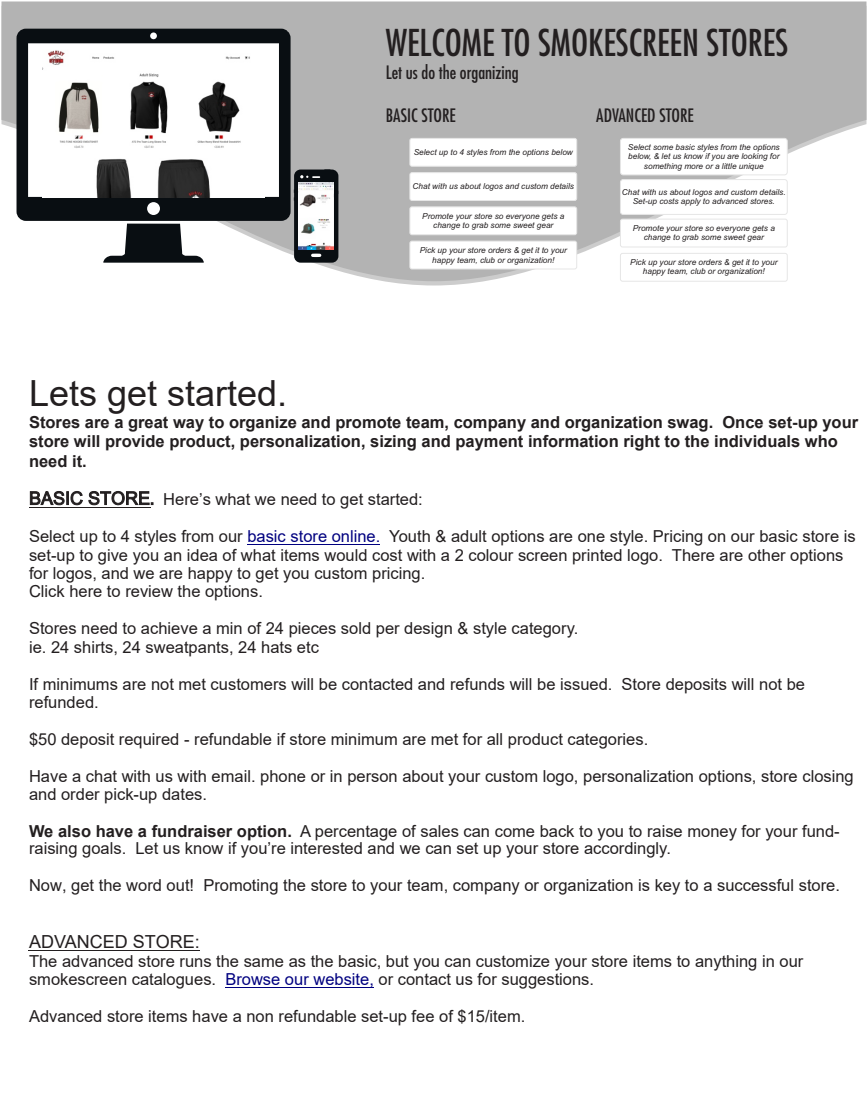
<style>
.page{position:relative;width:868px;height:1101px;background:#fff}
.page>*{position:absolute;margin:0;border:0;box-sizing:border-box;transform-origin:0 0}
.t1{font:condensed 36px "Futura Std";color:#231f20}
.t2{font:36px "Arial";color:#231f20}
.t3{font:condensed 18px "Futura Std";color:#231f20}
.t4{font:18px "Arial";color:#231f20}
.t5{font:16.5px/18.5px "Arial";color:#231f20}
.t6{font:700 16.5px/19px "Arial";color:#231f20}
.t7{font:italic 8.25px/9.1px "Arial";color:#231f20;text-align:center}
.s1{font-size:18px}
.s2{color:#000080}
.s3{font-weight:700}
</style>
<div class="page">
<svg style="left:2px;top:2px;width:864px;height:279px;fill:#b3b3b3"></svg>
<div style="left:620px;top:138px;width:167px;height:37px;background:#fff;border:1px solid #e6e6e6;border-radius:3px"></div>
<div style="left:620px;top:179px;width:167px;height:36px;background:#fff;border:1px solid #e6e6e6;border-radius:3px"></div>
<div style="left:620px;top:219px;width:167px;height:28px;background:#fff;border:1px solid #e6e6e6;border-radius:2px"></div>
<div style="left:620px;top:253px;width:167px;height:29px;background:#fff;border:1px solid #e6e6e6;border-radius:2px"></div>
<div style="left:409px;top:138px;width:168px;height:29px;background:#fff;border:1px solid #e6e6e6;border-radius:2px"></div>
<div style="left:409px;top:172px;width:168px;height:29px;background:#fff;border:1px solid #e6e6e6;border-radius:2px"></div>
<div style="left:409px;top:206px;width:168px;height:29px;background:#fff;border:1px solid #e6e6e6;border-radius:2px"></div>
<div style="left:409px;top:241px;width:168px;height:28px;background:#fff;border:1px solid #e6e6e6;border-radius:2px"></div>
<svg style="left:294px;top:169px;width:44px;height:94px"></svg>
<svg style="left:103px;top:224px;width:101px;height:39px"></svg>
<svg style="left:17px;top:29px;width:273px;height:192px;fill:#090e12"></svg>
<img style="left:298px;top:182px;width:36px;height:67px">
<img style="left:43px;top:49px;width:221px;height:148px">
<hr style="left:29px;top:507px;width:121px;height:1px;background:#231f20">
<hr style="left:248px;top:544px;width:132px;height:1px;background:#000080">
<hr style="left:29px;top:950px;width:171px;height:1px;background:#231f20">
<hr style="left:225px;top:986px;width:149px;height:1px;background:#000080">
<h1 class="t1" style="left:386px;top:26px;width:404px">WELCOME TO SMOKESCREEN STORES</h1>
<p class="t3" style="left:386px;top:64px;width:134px">Let us do the organizing</p>
<p class="t3" style="left:386px;top:107px;width:72px">BASIC STORE</p>
<p class="t7" style="left:414px;top:148px;width:161px">Select up to 4 styles from the options below</p>
<p class="t7" style="left:412px;top:183px;width:163px">Chat with us about logos and custom details</p>
<p class="t7" style="left:422px;top:212px;width:144px">Promote your store so everyone gets a change to grab some sweet gear</p>
<p class="t7" style="left:420px;top:247px;width:149px">Pick up your store orders &amp; get it to your happy team, club or organization!</p>
<p class="t3" style="left:596px;top:107px;width:99px">ADVANCED STORE</p>
<p class="t7" style="left:628px;top:144px;width:153px">Select some basic styles from the options below, &amp; let us know if you are looking for something more or a little unique</p>
<p class="t7" style="left:622px;top:188px;width:165px">Chat with us about logos and custom details.<br>Set-up costs apply to advanced stores.</p>
<p class="t7" style="left:633px;top:224px;width:144px">Promote your store so everyone gets a change to grab some sweet gear</p>
<p class="t7" style="left:630px;top:258px;width:149px">Pick up your store orders &amp; get it to your happy team, club or organization!</p>
<h1 class="t2" style="left:29px;top:368px;width:260px">Lets get started.</h1>
<p class="t6" style="left:29px;top:413px;width:830px">Stores are a great way to organize and promote team, company and organization swag. Once set-up your store will provide product, personalization, sizing and payment information right to the individuals who need it.</p>
<p class="t5" style="left:29px;top:489px;width:395px"><span class="s1">BASIC STORE.</span> Here’s what we need to get started:</p>
<p class="t5" style="left:29px;top:527px;width:828px">Select up to 4 styles from our <span class="s2">basic store online.</span> Youth &amp; adult options are one style. Pricing on our basic store is set-up to give you an idea of what items would cost with a 2 colour screen printed logo. There are other options for logos, and we are happy to get you custom pricing.<br>Click here to review the options.</p>
<p class="t5" style="left:29px;top:619px;width:551px">Stores need to achieve a min of 24 pieces sold per design &amp; style category. ie. 24 shirts, 24 sweatpants, 24 hats etc</p>
<p class="t5" style="left:29px;top:674px;width:777px">If minimums are not met customers will be contacted and refunds will be issued. Store deposits will not be refunded.</p>
<p class="t5" style="left:29px;top:730px;width:620px">$50 deposit required - refundable if store minimum are met for all product categories.</p>
<p class="t5" style="left:29px;top:766px;width:826px">Have a chat with us with email. phone or in person about your custom logo, personalization options, store closing and order pick-up dates.</p>
<p class="t5" style="left:29px;top:822px;width:812px;line-height:17.2px"><span class="s3">We also have a fundraiser option.</span> A percentage of sales can come back to you to raise money for your fund&shy;raising goals. Let us know if you’re interested and we can set up your store accordingly.</p>
<p class="t5" style="left:29px;top:876px;width:812px">Now, get the word out! Promoting the store to your team, company or organization is key to a successful store.</p>
<p class="t4" style="left:29px;top:929px;width:172px">ADVANCED STORE:</p>
<p class="t5" style="left:29px;top:951px;width:776px">The advanced store runs the same as the basic, but you can customize your store items to anything in our smokescreen catalogues. <span class="s2">Browse our website,</span> or contact us for suggestions.</p>
<p class="t5" style="left:29px;top:1006px;width:498px">Advanced store items have a non refundable set-up fee of $15/item.</p>
</div>
